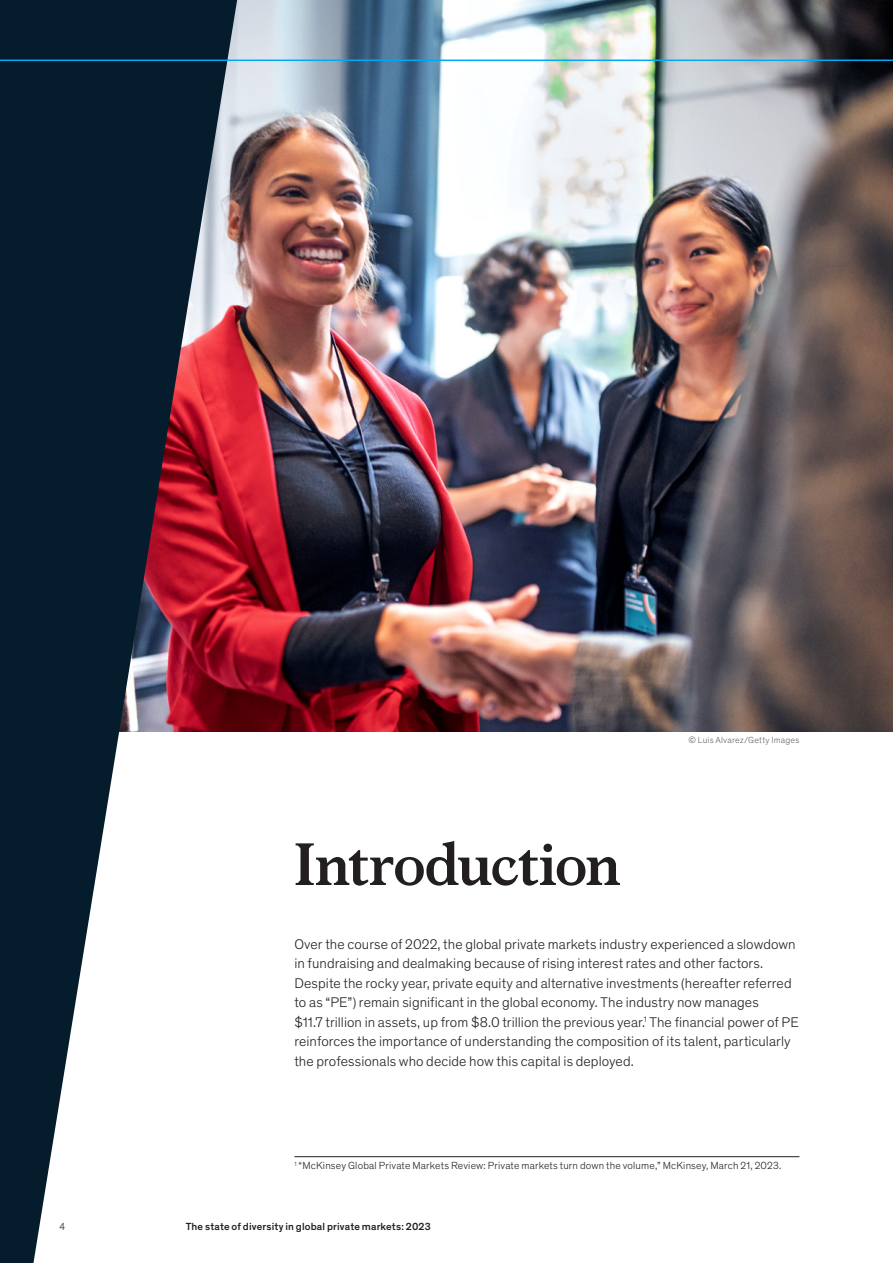
<style>
.page{position:relative;width:893px;height:1263px;background:#fff}
.page>*{position:absolute;margin:0;border:0;box-sizing:border-box;transform-origin:0 0}
.Chapter_heading_40_45{font:700 60px "Bower";letter-spacing:-.015em;color:#231f20}
.Body_text{font:300 14.25px/19.5px "Mc Kinsey Sans";letter-spacing:.005em;color:#231f20}
.Footnote___Auto{font:300 10.5px "Mc Kinsey Sans";letter-spacing:.015em;color:#231f20}
.t1{font:500 10.5px "Mc Kinsey Sans";letter-spacing:.015em;color:#231f20}
.Small_text_caption-RIGHT{font:300 9px "Mc Kinsey Sans";letter-spacing:.02em;color:#656565}
.s1{font-family:"GT America";font-weight:400}
</style>
<div class="page">
<hr style="left:294px;top:1156px;width:505px;height:1px;background:#231f20">
<img style="left:237px;top:0;width:656px;height:731px">
<svg style="left:0;top:0;width:237px;height:1263px;fill:#051c2c"></svg>
<hr style="left:0;top:60px;width:893px;height:1px;background:#00a9f4">
<p class="Chapter_heading_40_45" style="left:294px;top:820px;width:328px">Introduction</p>
<p class="Small_text_caption-RIGHT" style="left:688px;top:734px;width:112px"><span class="s1">©</span> Luis Alvarez/Getty Images</p>
<p class="Body_text" style="left:294px;top:933px;width:506px">Over the course of 2022, the global private markets industry experienced a slowdown in fundraising and dealmaking because of rising interest rates and other factors.<br>Despite the rocky year, private equity and alternative investments (hereafter referred to as “PE”) remain significant in the global economy. The industry now manages<br>$11.7 trillion in assets, up from $8.0 trillion the previous year.<sup>1</sup> The financial power of PE reinforces the importance of understanding the composition of its talent, particularly the professionals who decide how this capital is deployed.</p>
<p class="Footnote___Auto" style="left:294px;top:1158px;width:488px"><sup>1</sup> “McKinsey Global Private Markets Review: Private markets turn down the volume,” McKinsey, March 21, 2023.</p>
<p class="Footnote___Auto" style="left:60px;top:1219px;width:7px">4</p>
<p class="t1" style="left:186px;top:1218px;width:246px">The state of diversity in global private markets: 2023</p>
</div>
